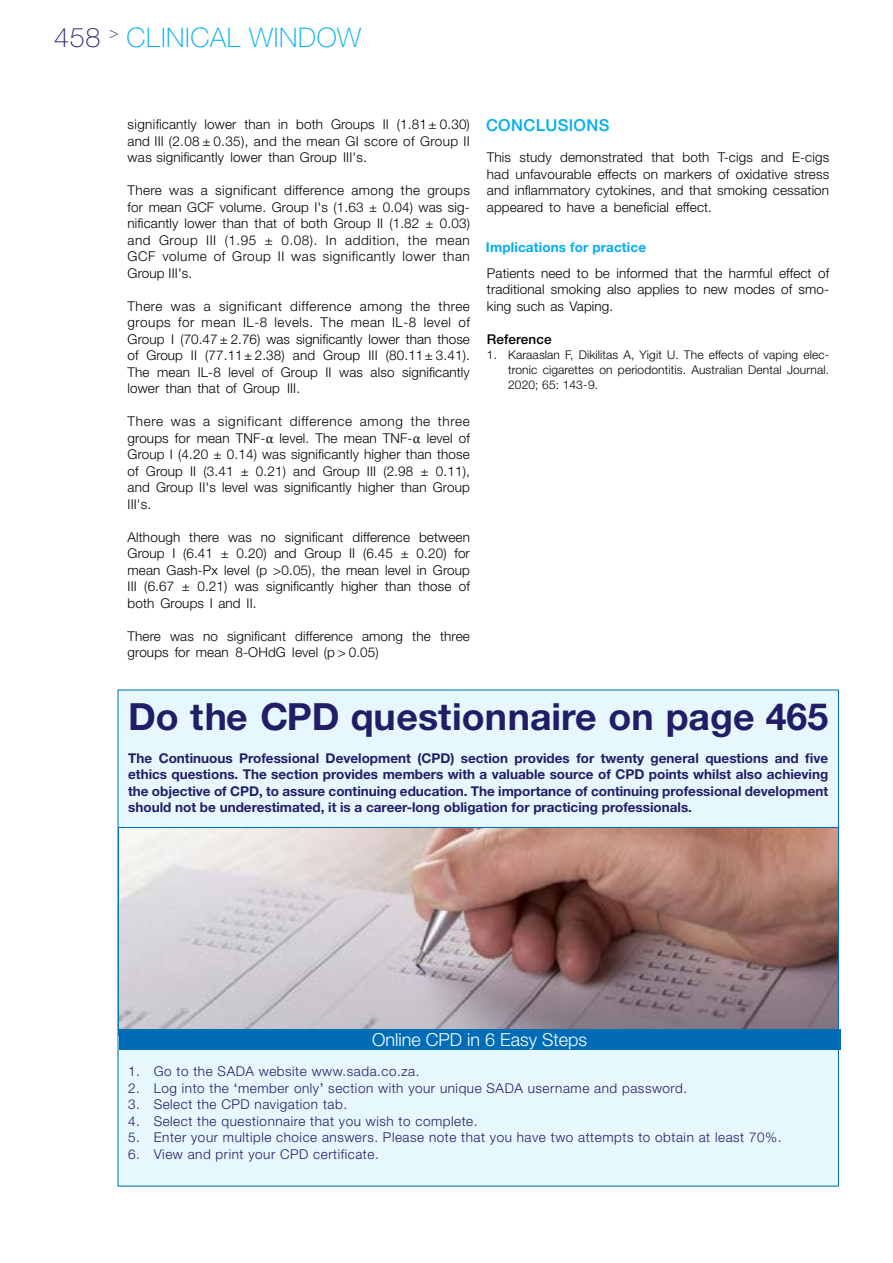
<style>
.page{position:relative;width:893px;height:1263px;background:#fff}
.page>*{position:absolute;margin:0;border:0;box-sizing:border-box;transform-origin:0 0}
.t1{font:700 37.5px "Helvetica Neue LT Std";color:#221d67}
.t2{font:100 27px "Helvetica Neue LT Std";letter-spacing:.025em;color:#00aeef}
.t3{font:300 18px "Helvetica Neue LT Std";color:#fff}
.Text_Header_RC_74_5{font:500 16.5px "Helvetica Neue LT Std";letter-spacing:.02em;color:#00aeef}
.Text_Body_RC_74_5{font:300 13.5px/16.5px "Helvetica Neue LT Std";letter-spacing:.01em;color:#000;text-align:justify}
.t4{font:700 13.5px/16.5px "Helvetica Neue LT Std";color:#221d67;text-align:justify}
.t5{font:300 13.5px "Helvetica Neue LT Std";letter-spacing:.04em;color:#221d67}
.Text_SubHeader_RC_74{font:700 13.5px "Helvetica Neue LT Std";letter-spacing:.01em;color:#00aeef}
.Text_Body_RC_74_5-2{font:500 13.5px "Helvetica Neue LT Std";letter-spacing:.01em;color:#000}
.t6{font:300 12px/15px "Helvetica Neue LT Std";letter-spacing:.01em;color:#000;text-align:justify}
.s1{color:#221d67}
.s2{font-family:"Cambria Math";font-weight:400}
.s3{font-weight:400}
</style>
<div class="page">
<div style="left:118px;top:690px;width:720px;height:496px;background:#e6f7fd"></div>
<img style="left:120px;top:829px;width:717px;height:200px">
<div style="left:119px;top:1029px;width:721px;height:21px;background:#006cb7"></div>
<h2 class="t2" style="left:54px;top:22px;width:308px"><span class="s1">458</span> <sup>&gt;</sup> CLINICAL WINDOW</h2>
<p class="Text_Body_RC_74_5" style="left:128px;top:116px;width:344px">significantly lower than in both Groups II (1.81± 0.30) and III (2.08 ± 0.35), and the mean GI score of Group II was significantly lower than Group III's.</p>
<p class="Text_Body_RC_74_5" style="left:128px;top:182px;width:344px">There was a significant difference among the groups for mean GCF volume. Group I's (1.63 ± 0.04) was sig&shy;nificantly lower than that of both Group II (1.82 ± 0.03) and Group III (1.95 ± 0.08). In addition, the mean GCF volume of Group II was significantly lower than Group III's.</p>
<p class="Text_Body_RC_74_5" style="left:128px;top:297px;width:344px">There was a significant difference among the three groups for mean IL-8 levels. The mean IL-8 level of Group I (70.47 ± 2.76) was significantly lower than those of Group II (77.11± 2.38) and Group III (80.11± 3.41).<br>The mean IL-8 level of Group II was also significantly lower than that of Group III.</p>
<p class="Text_Body_RC_74_5" style="left:128px;top:413px;width:344px">There was a significant difference among the three groups for mean TNF-<span class="s2">α</span> level. The mean TNF-<span class="s2">α</span> level of Group I (4.20 ± 0.14) was significantly higher than those of Group II (3.41 ± 0.21) and Group III (2.98 ± 0.11), and Group II's level was significantly higher than Group III's.</p>
<p class="Text_Body_RC_74_5" style="left:128px;top:528px;width:344px">Although there was no significant difference between Group I (6.41 ± 0.20) and Group II (6.45 ± 0.20) for mean Gash-Px level (p &gt;0.05), the mean level in Group III (6.67 ± 0.21) was significantly higher than those of both Groups I and II.</p>
<p class="Text_Body_RC_74_5" style="left:128px;top:627px;width:344px">There was no significant difference among the three groups for mean 8-OHdG level (p &gt; 0.05)</p>
<p class="Text_Header_RC_74_5" style="left:486px;top:115px;width:125px">CONCLUSIONS</p>
<p class="Text_Body_RC_74_5" style="left:487px;top:149px;width:344px">This study demonstrated that both T-cigs and E-cigs had unfavourable effects on markers of oxidative stress and inflammatory cytokines, and that smoking cessation appeared to have a beneficial effect.</p>
<p class="Text_SubHeader_RC_74" style="left:486px;top:239px;width:162px">Implications for practice</p>
<p class="Text_Body_RC_74_5" style="left:487px;top:264px;width:344px">Patients need to be informed that the harmful effect of traditional smoking also applies to new modes of smo&shy;king such as Vaping.</p>
<p class="Text_Body_RC_74_5-2" style="left:487px;top:331px;width:66px">Reference</p>
<p class="t6" style="left:508px;top:347px;width:323px;text-indent:-21px">1. Karaaslan F, Dikilitas A, Yigit U. The effects of vaping elec&shy;tronic cigarettes on periodontitis. Australian Dental Journal.<br>2020; 65: 143-9.</p>
<p class="t1" style="left:128px;top:693px;width:702px">Do the CPD questionnaire on page 465</p>
<p class="t4" style="left:128px;top:749px;width:702px">The Continuous Professional Development (CPD) section provides for twenty general questions and five ethics questions. The section provides members with a valuable source of CPD points whilst also achieving the objective of CPD, to assure continuing education. The importance of continuing professional development should not be underestimated, it is a career-long obligation for practicing professionals.</p>
<p class="t3" style="left:372px;top:1029px;width:217px">Online CPD in 6 Easy Steps</p>
<p class="t5" style="left:128px;top:1063px;width:293px">1. Go to the SADA website www.sada.co.za.</p>
<p class="t5" style="left:128px;top:1079px;width:560px">2. Log into the <span class="s3">‘</span>member only<span class="s3">’</span> section with your unique SADA username and password.</p>
<p class="t5" style="left:128px;top:1096px;width:220px">3. Select the CPD navigation tab.</p>
<p class="t5" style="left:128px;top:1112px;width:351px">4. Select the questionnaire that you wish to complete.</p>
<p class="t5" style="left:128px;top:1129px;width:655px">5. Enter your multiple choice answers. Please note that you have two attempts to obtain at least 70%.</p>
<p class="t5" style="left:128px;top:1145px;width:252px">6. View and print your CPD certificate.</p>
</div>
